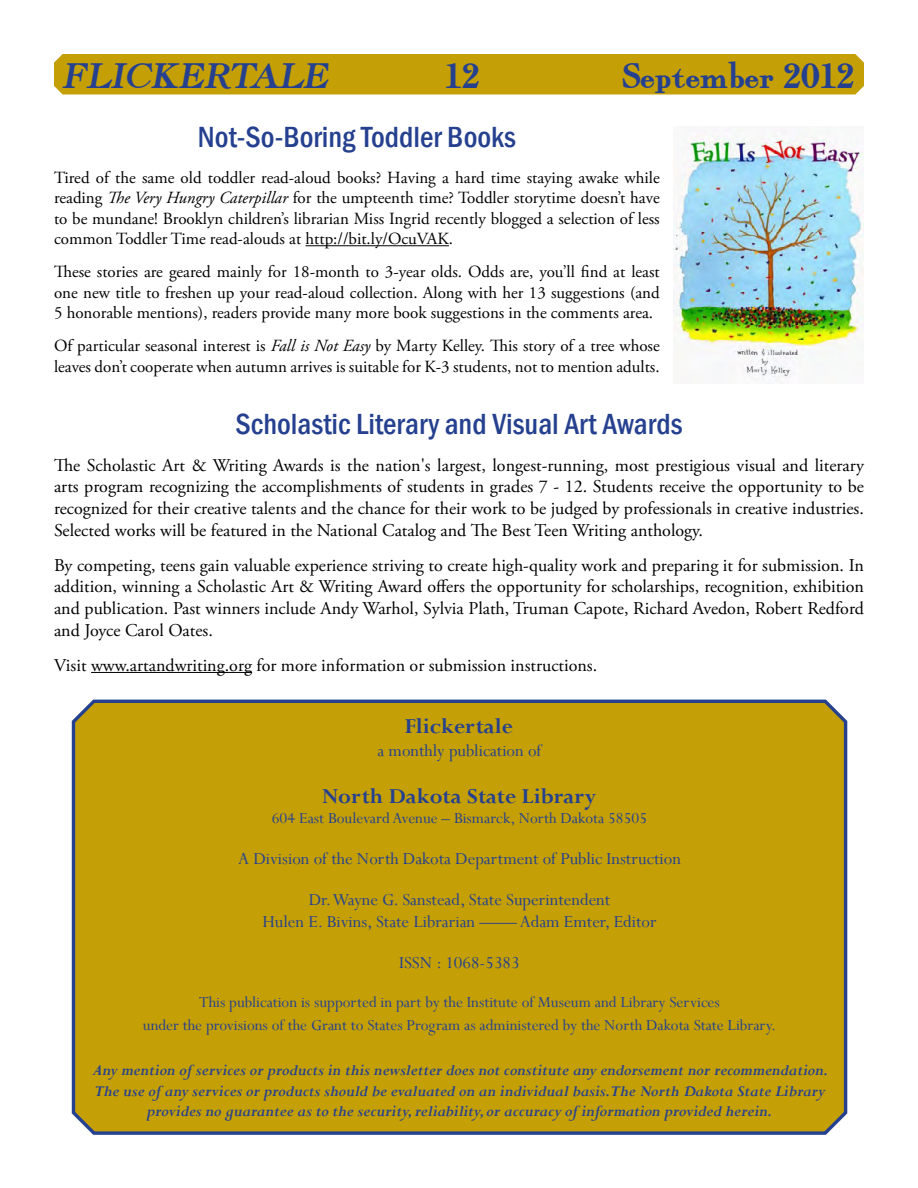
<style>
.page{position:relative;width:918px;height:1188px;background:#fff}
.page>*{position:absolute;margin:0;border:0;box-sizing:border-box;transform-origin:0 0}
.t1{font:36px "Fairfax Station";color:#25408f}
.t2{font:italic 36px "Fairfax Station";color:#25408f}
.t3{font:500 condensed 30px "Franklin Gothic";color:#25408f}
.t4{font:700 23.85px "Perpetua";color:#25408f}
.t5{font:18.75px/40.8px "Perpetua";color:#25408f;text-align:center}
.t6{font:18px/21.6px "Adobe Garamond Pro";color:#000;text-align:justify}
.t7{font:italic 700 17.1px/20.4px "Perpetua";color:#25408f;text-align:center}
.t8{font:17.1px/22.5px "Perpetua";color:#25408f;text-align:center}
.t9{font:16.95px/20.4px "Adobe Garamond Pro";color:#000;text-align:justify}
.s1{font-style:italic}
</style>
<div class="page">
<div style="left:54px;top:54px;width:810px;height:40px;background:#c4a006"></div>
<div style="left:71px;top:699px;width:777px;height:436px;background:#c4a006"></div>
<hr style="left:306px;top:245px;width:143px;height:1px;background:#000">
<img style="left:673px;top:129px;width:191px;height:252px">
<hr style="left:91px;top:672px;width:161px;height:1px;background:#000">
<h1 class="t2" style="left:62px;top:56px;width:275px">FLICKERTALE</h1>
<h1 class="t1" style="left:445px;top:56px;width:36px">12</h1>
<h1 class="t1" style="left:623px;top:56px;width:233px">September 2012</h1>
<h2 class="t3" style="left:198px;top:117px;width:319px">Not-So-Boring Toddler Books</h2>
<p class="t9" style="left:54px;top:168px;width:607px">Tired of the same old toddler read-aloud books? Having a hard time staying awake while reading <span class="s1">The Very Hungry Caterpillar</span> for the umpteenth time? Toddler storytime doesn’t have to be mundane! Brooklyn children’s librarian Miss Ingrid recently blogged a selection of less common Toddler Time read-alouds at http://bit.ly/OcuVAK.</p>
<p class="t9" style="left:54px;top:262px;width:607px">These stories are geared mainly for 18-month to 3-year olds. Odds are, you’ll find at least one new title to freshen up your read-aloud collection. Along with her 13 suggestions (and 5 honorable mentions), readers provide many more book suggestions in the comments area.</p>
<p class="t9" style="left:54px;top:336px;width:607px">Of particular seasonal interest is <span class="s1">Fall is Not Easy</span> by Marty Kelley. This story of a tree whose leaves don’t cooperate when autumn arrives is suitable for K-3 students, not to mention adults.</p>
<h2 class="t3" style="left:235px;top:404px;width:449px">Scholastic Literary and Visual Art Awards</h2>
<p class="t6" style="left:54px;top:455px;width:812px">The Scholastic Art &amp; Writing Awards is the nation's largest, longest-running, most prestigious visual and literary arts program recognizing the accomplishments of students in grades 7 - 12. Students receive the opportunity to be recognized for their creative talents and the chance for their work to be judged by professionals in creative industries.<br>Selected works will be featured in the National Catalog and The Best Teen Writing anthology.</p>
<p class="t6" style="left:54px;top:555px;width:812px">By competing, teens gain valuable experience striving to create high-quality work and preparing it for submission. In addition, winning a Scholastic Art &amp; Writing Award offers the opportunity for scholarships, recognition, exhibition and publication. Past winners include Andy Warhol, Sylvia Plath, Truman Capote, Richard Avedon, Robert Redford and Joyce Carol Oates.</p>
<p class="t6" style="left:54px;top:655px;width:545px">Visit www.artandwriting.org for more information or submission instructions.</p>
<h3 class="t4" style="left:405px;top:711px;width:110px">Flickertale</h3>
<p class="t5" style="left:378px;top:730px;width:165px">a monthly publication of</p>
<h3 class="t4" style="left:322px;top:781px;width:276px">North Dakota State Library</h3>
<p class="t8" style="left:272px;top:807px;width:377px">604 East Boulevard Avenue – Bismarck, North Dakota 58505</p>
<p class="t5" style="left:238px;top:838px;width:444px">A Division of the North Dakota Department of Public Instruction<br>Dr. Wayne G. Sanstead, State Superintendent</p>
<p class="t5" style="left:262px;top:901px;width:396px">Hulen E. Bivins, State Librarian —— Adam Emter, Editor<br>ISSN : 1068-5383</p>
<p class="t8" style="left:143px;top:991px;width:635px">This publication is supported in part by the Institute of Museum and Library Services<br>under the provisions of the Grant to States Program as administered by the North Dakota State Library.</p>
<p class="t7" style="left:93px;top:1060px;width:737px">Any mention of services or products in this newsletter does not constitute any endorsement nor recommendation.<br>The use of any services or products should be evaluated on an individual basis.The North Dakota State Library provides no guarantee as to the security, reliability, or accuracy of information provided herein.</p>
</div>
